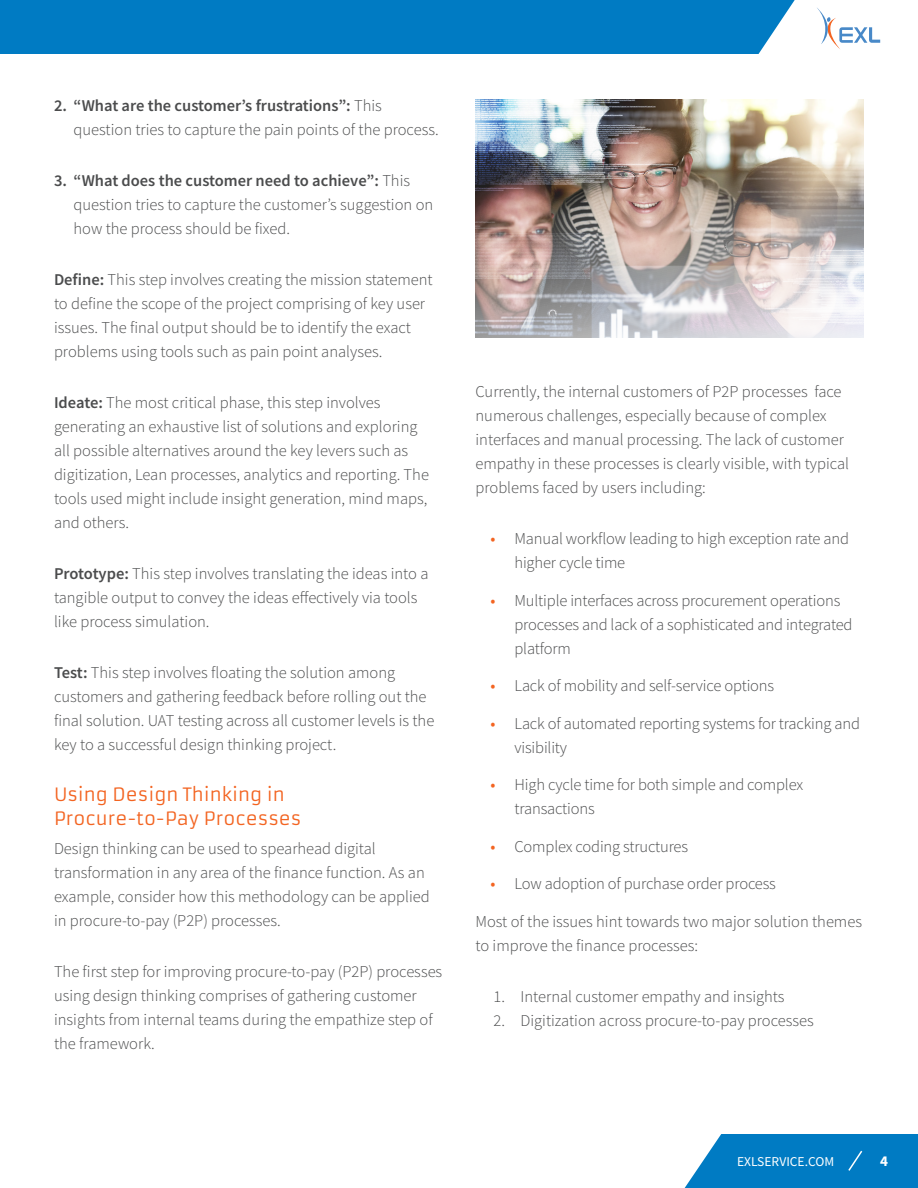
<style>
.page{position:relative;width:918px;height:1188px;background:#fff}
.page>*{position:absolute;margin:0;border:0;box-sizing:border-box;transform-origin:0 0}
.Subhead_2{font:18px/24px "Armata";color:#f36421}
.Body_Text{font:300 16.5px/24px "Source Sans Pro";color:#4b4c4d}
.t1{font:700 15px "Source Sans Pro";color:#fff}
.t2{font:13.5px "Source Sans Pro";color:#fff}
.s1{font-weight:600}
.s2{font-weight:400;color:#f36421}
</style>
<div class="page">
<svg style="left:684px;top:1134px;width:234px;height:54px;background:#1686c8"></svg>
<div style="left:0;top:0;width:795px;height:54px;background:#007bc3"></div>
<svg style="left:817px;top:8px;width:63px;height:41px"></svg>
<img style="left:476px;top:99px;width:388px;height:239px">
<p class="Body_Text" style="left:74px;top:94px;width:367px;text-indent:-20px"><span class="s1">2. “What are the customer’s frustrations”:</span> This question tries to capture the pain points of the process.</p>
<p class="Body_Text" style="left:74px;top:169px;width:361px;text-indent:-20px"><span class="s1">3. “What does the customer need to achieve”:</span> This question tries to capture the customer’s suggestion on how the process should be fixed.</p>
<p class="Body_Text" style="left:54px;top:268px;width:380px"><span class="s1">Define:</span> This step involves creating the mission statement to define the scope of the project comprising of key user issues. The final output should be to identify the exact problems using tools such as pain point analyses.</p>
<p class="Body_Text" style="left:54px;top:391px;width:376px"><span class="s1">Ideate:</span> The most critical phase, this step involves generating an exhaustive list of solutions and exploring all possible alternatives around the key levers such as digitization, Lean processes, analytics and reporting. The tools used might include insight generation, mind maps, and others.</p>
<p class="Body_Text" style="left:54px;top:562px;width:376px"><span class="s1">Prototype:</span> This step involves translating the ideas into a tangible output to convey the ideas effectively via tools like process simulation.</p>
<p class="Body_Text" style="left:54px;top:661px;width:382px"><span class="s1">Test:</span> This step involves floating the solution among customers and gathering feedback before rolling out the final solution. UAT testing across all customer levels is the key to a successful design thinking project.</p>
<p class="Subhead_2" style="left:54px;top:783px;width:249px">Using Design Thinking in<br>Procure-to-Pay Processes</p>
<p class="Body_Text" style="left:54px;top:836px;width:377px">Design thinking can be used to spearhead digital transformation in any area of the finance function. As an example, consider how this methodology can be applied in procure-to-pay (P2P) processes.</p>
<p class="Body_Text" style="left:54px;top:959px;width:390px">The first step for improving procure-to-pay (P2P) processes using design thinking comprises of gathering customer insights from internal teams during the empathize step of the framework.</p>
<p class="Body_Text" style="left:476px;top:380px;width:375px">Currently, the internal customers of P2P processes face numerous challenges, especially because of complex interfaces and manual processing. The lack of customer empathy in these processes is clearly visible, with typical problems faced by users including:</p>
<p class="Body_Text" style="left:514px;top:527px;width:336px;text-indent:-24px"><span class="s2">•</span> Manual workflow leading to high exception rate and higher cycle time</p>
<p class="Body_Text" style="left:514px;top:588px;width:340px;text-indent:-24px"><span class="s2">•</span> Multiple interfaces across procurement operations processes and lack of a sophisticated and integrated platform</p>
<p class="Body_Text" style="left:490px;top:674px;width:285px"><span class="s2">•</span> Lack of mobility and self-service options</p>
<p class="Body_Text" style="left:514px;top:711px;width:347px;text-indent:-24px"><span class="s2">•</span> Lack of automated reporting systems for tracking and visibility</p>
<p class="Body_Text" style="left:514px;top:773px;width:290px;text-indent:-24px"><span class="s2">•</span> High cycle time for both simple and complex transactions</p>
<p class="Body_Text" style="left:490px;top:834px;width:199px"><span class="s2">•</span> Complex coding structures</p>
<p class="Body_Text" style="left:490px;top:872px;width:287px"><span class="s2">•</span> Low adoption of purchase order process</p>
<p class="Body_Text" style="left:476px;top:909px;width:388px">Most of the issues hint towards two major solution themes to improve the finance processes:</p>
<p class="Body_Text" style="left:494px;top:984px;width:293px">1. Internal customer empathy and insights</p>
<p class="Body_Text" style="left:494px;top:1008px;width:322px">2. Digitization across procure-to-pay processes</p>
<p class="t2" style="left:737px;top:1153px;width:99px">EXLSERVICE.COM</p>
<p class="t1" style="left:880px;top:1151px;width:9px">4</p>
</div>
